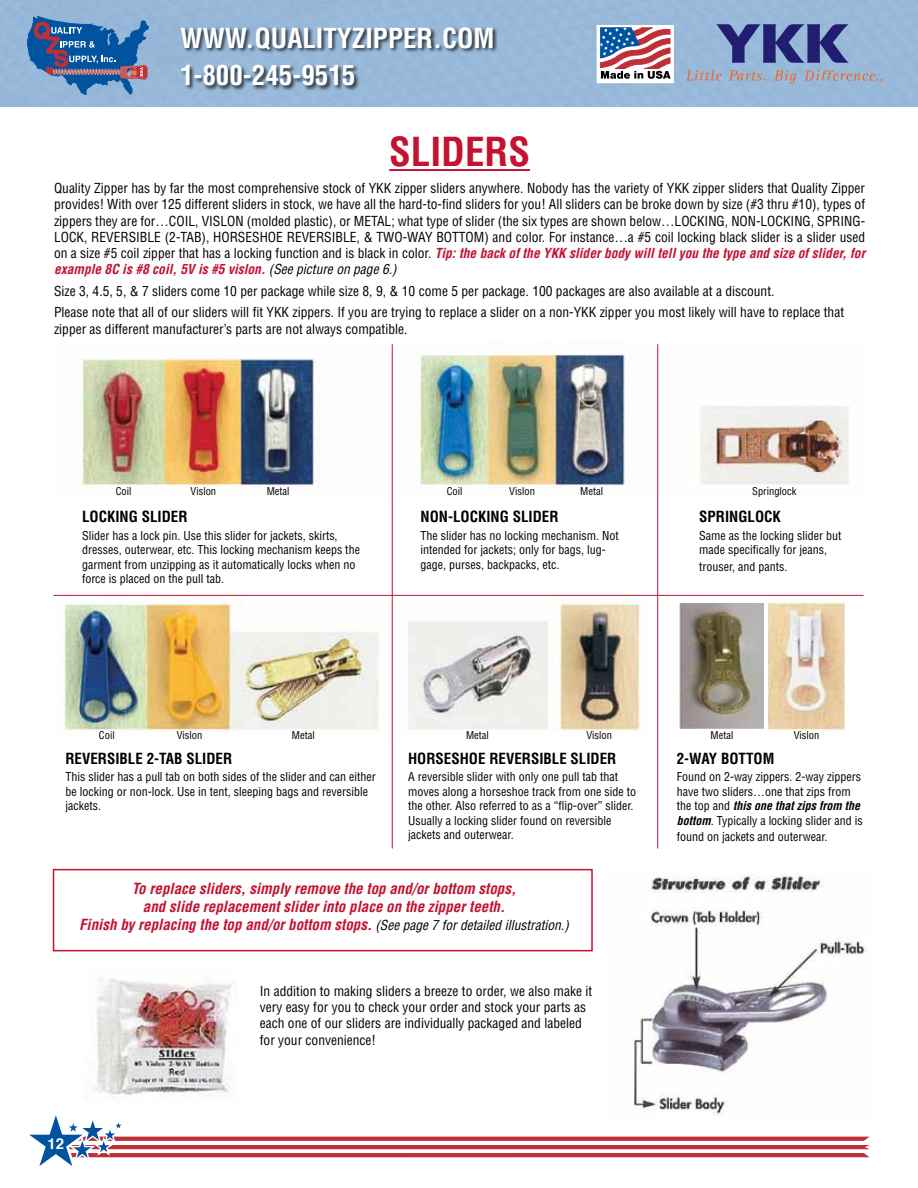
<style>
.page{position:relative;width:918px;height:1188px;background:#fff}
.page>*{position:absolute;margin:0;border:0;box-sizing:border-box;transform-origin:0 0}
.t1{font:700 condensed 39px "Helvetica";color:#c41230}
.t2{font:700 condensed 27px/37.5px "Helvetica";color:#fff}
.t3{font:italic 700 condensed 15px/18px "Helvetica";color:#c41230;text-align:center}
.t4{font:700 condensed 15px "Helvetica";color:#000}
.t5{font:700 15px "Helvetica";color:#fff}
.t6{font:condensed 13.5px/16.2px "Helvetica";color:#000;text-align:justify}
.t7{font:condensed 12px/14.4px "Helvetica";color:#000}
.t8{font:condensed 10.5px "Helvetica";color:#000}
.s1{font-weight:700;font-style:italic;color:#c41230}
.s2{font-style:italic}
.s3{font-weight:700;font-style:italic}
.s4{font-weight:400;font-size:13.5px;color:#000}
</style>
<div class="page">
<img style="left:62px;top:596px;width:579px;height:144px">
<img style="left:768px;top:601px;width:76px;height:130px">
<img style="left:633px;top:875px;width:234px;height:232px">
<img style="left:78px;top:342px;width:771px;height:154px">
<svg style="left:29px;top:1107px;width:841px;height:59px"></svg>
<div style="left:0;top:0;width:918px;height:107px;background:#98b8d8"></div>
<svg style="left:27px;top:16px;width:122px;height:78px;background:#567bac"></svg>
<div style="left:180px;top:26px;width:318px;height:65px;background:#000;opacity:.75"></div>
<hr style="left:389px;top:169px;width:141px;height:2px;background:#c41230">
<div style="left:53px;top:869px;width:540px;height:82px;border:2px solid #c41230"></div>
<img style="left:84px;top:978px;width:154px;height:130px">
<img style="left:679px;top:604px;width:84px;height:124px">
<svg style="left:716px;top:24px;width:133px;height:39px;background:#5967a1"></svg>
<svg style="left:686px;top:70px;width:36px;height:11px"></svg>
<svg style="left:774px;top:70px;width:22px;height:14px"></svg>
<svg style="left:728px;top:70px;width:37px;height:11px"></svg>
<svg style="left:804px;top:70px;width:80px;height:12px"></svg>
<div style="left:597px;top:26px;width:76px;height:57px;background:#fff"></div>
<svg style="left:600px;top:28px;width:71px;height:51px"></svg>
<div style="left:597px;top:25px;width:77px;height:58px;border:1px solid #fff"></div>
<hr style="left:54px;top:595px;width:810px;height:1px;background:#c41230">
<hr style="left:392px;top:344px;width:1px;height:505px;background:#c41230">
<hr style="left:657px;top:344px;width:1px;height:505px;background:#c41230">
<h2 class="t2" style="left:180px;top:19px;width:316px">WWW.QUALITYZIPPER.COM<br>1-800-245-9515</h2>
<h1 class="t1" style="left:389px;top:127px;width:62px">SLIDERS</h1>
<p class="t6" style="left:54px;top:180px;width:813px">Quality Zipper has by far the most comprehensive stock of YKK zipper sliders anywhere. Nobody has the variety of YKK zipper sliders that Quality Zipper provides! With over 125 different sliders in stock, we have all the hard-to-find sliders for you! All sliders can be broke down by size (#3 thru #10), types of zippers they are for…COIL, VISLON (molded plastic), or METAL; what type of slider (the six types are shown below…locking</p>
<p class="t6" style="left:725px;top:212px;width:16px">, non</p>
<p class="t6" style="left:756px;top:212px;width:13px">-locking</p>
<p class="t6" style="left:811px;top:212px;width:15px">, spring</p>
<p class="t6" style="left:861px;top:212px;width:6px">-</p>
<p class="t6" style="left:54px;top:229px;width:9px">lock</p>
<p class="t6" style="left:84px;top:229px;width:15px">, reversible</p>
<p class="t6" style="left:165px;top:229px;width:57px">(2-tab), horseshoe</p>
<p class="t6" style="left:287px;top:229px;width:8px">reversible</p>
<p class="t6" style="left:357px;top:229px;width:30px">, &amp; two</p>
<p class="t6" style="left:403px;top:229px;width:14px">-way</p>
<p class="t6" style="left:436px;top:229px;width:9px">bottom</p>
<p class="t6" style="left:54px;top:229px;width:813px;text-indent:430px">) and color. For instance…a #5 coil locking black slider is a slider used on a size #5 coil zipper that has a locking function and is black in color. <span class="s1">Tip: the back of the YKK slider body will tell you the type and size of slider, for example 8C is #8 coil, 5V is #5 vislon.</span> <span class="s2">(See picture on page 6.)</span></p>
<p class="t6" style="left:54px;top:280px;width:792px;line-height:21.6px">Size 3, 4.5, 5, &amp; 7 sliders come 10 per package while size 8, 9, &amp; 10 come 5 per package. 100 packages are also available at a discount.<br>Please note that all of our sliders will fit YKK zippers. If you are trying to replace a slider on a non-YKK zipper you most likely will have to replace that</p>
<p class="t6" style="left:54px;top:320px;width:355px">zipper as different manufacturer’s parts are not always compatible.</p>
<p class="t8" style="left:116px;top:484px;width:17px">Coil</p>
<p class="t4" style="left:82px;top:507px;width:16px">LOCKIN</p>
<p class="t4" style="left:129px;top:507px;width:37px">G SLIDER</p>
<p class="t7" style="left:82px;top:528px;width:279px">Slider has a lock pin. Use this slider for jackets, skirts, dresses, outerwear, etc. This locking mechanism keeps the garment from unzipping as it automatically locks when no force is placed on the pull tab.</p>
<p class="t8" style="left:191px;top:484px;width:27px">Vislon</p>
<p class="t8" style="left:267px;top:484px;width:24px">Metal</p>
<p class="t8" style="left:447px;top:484px;width:17px">Coil</p>
<p class="t8" style="left:509px;top:484px;width:27px">Vislon</p>
<p class="t8" style="left:580px;top:484px;width:24px">Metal</p>
<p class="t8" style="left:752px;top:484px;width:46px">Springlock</p>
<p class="t4" style="left:421px;top:507px;width:10px">NON</p>
<p class="t4" style="left:448px;top:507px;width:21px">-LOCKIN</p>
<p class="t4" style="left:500px;top:507px;width:37px">G SLIDER</p>
<p class="t7" style="left:421px;top:528px;width:200px">The slider has no locking mechanism. Not intended for jackets; only for bags, lug&shy;gage, purses, backpacks, etc.</p>
<p class="t4" style="left:699px;top:507px;width:9px">SPRIN</p>
<p class="t4" style="left:738px;top:507px;width:26px">GLOCK</p>
<p class="t7" style="left:699px;top:528px;width:144px">Same as the locking slider but made specifically for jeans,</p>
<p class="t7" style="left:699px;top:559px;width:90px">trouser, and pants.</p>
<p class="t8" style="left:99px;top:729px;width:17px">Coil</p>
<p class="t4" style="left:65px;top:749px;width:34px">REVERSIB</p>
<p class="t4" style="left:128px;top:749px;width:40px">LE 2-TAB</p>
<p class="t4" style="left:186px;top:749px;width:24px">SLIDER</p>
<p class="t7" style="left:65px;top:770px;width:312px">This slider has a pull tab on both sides of the slider and can either be locking or non-lock. Use in tent, sleeping bags and reversible jackets.</p>
<p class="t8" style="left:177px;top:729px;width:27px">Vislon</p>
<p class="t8" style="left:292px;top:729px;width:24px">Metal</p>
<p class="t8" style="left:466px;top:729px;width:24px">Metal</p>
<p class="t8" style="left:586px;top:729px;width:27px">Vislon</p>
<p class="t8" style="left:711px;top:729px;width:24px">Metal</p>
<p class="t8" style="left:794px;top:729px;width:27px">Vislon</p>
<p class="t4" style="left:408px;top:749px;width:19px">HORSES</p>
<p class="t4" style="left:460px;top:749px;width:63px">HOE REVERSIB</p>
<p class="t4" style="left:552px;top:749px;width:43px">LE SLIDER</p>
<p class="t7" style="left:408px;top:770px;width:229px">A reversible slider with only one pull tab that moves along a horseshoe track from one side to the other. Also referred to as a “flip-over” slider.<br>Usually a locking slider found on reversible jackets and outerwear.</p>
<p class="t4" style="left:677px;top:749px;width:23px">2-WAY</p>
<p class="t4" style="left:721px;top:749px;width:10px">BOTTOM</p>
<p class="t7" style="left:677px;top:770px;width:188px">Found on 2-way zippers. 2-way zippers have two sliders…one that zips from the top and <span class="s3">this one that zips from the bottom</span>. Typically a locking slider and is</p>
<p class="t7" style="left:677px;top:829px;width:152px">found on jackets and outerwear.</p>
<p class="t3" style="left:79px;top:879px;width:491px">To replace sliders, simply remove the top and/or bottom stops,<br>and slide replacement slider into place on the zipper teeth.<br>Finish by replacing the top and/or bottom stops. <span class="s4">(See page 7 for detailed illustration.)</span></p>
<p class="t5" style="left:48px;top:1132px;width:18px">12</p>
<p class="t6" style="left:260px;top:983px;width:334px;text-align:left">In addition to making sliders a breeze to order, we also make it very easy for you to check your order and stock your parts as each one of our sliders are individually packaged and labeled for your convenience!</p>
</div>
